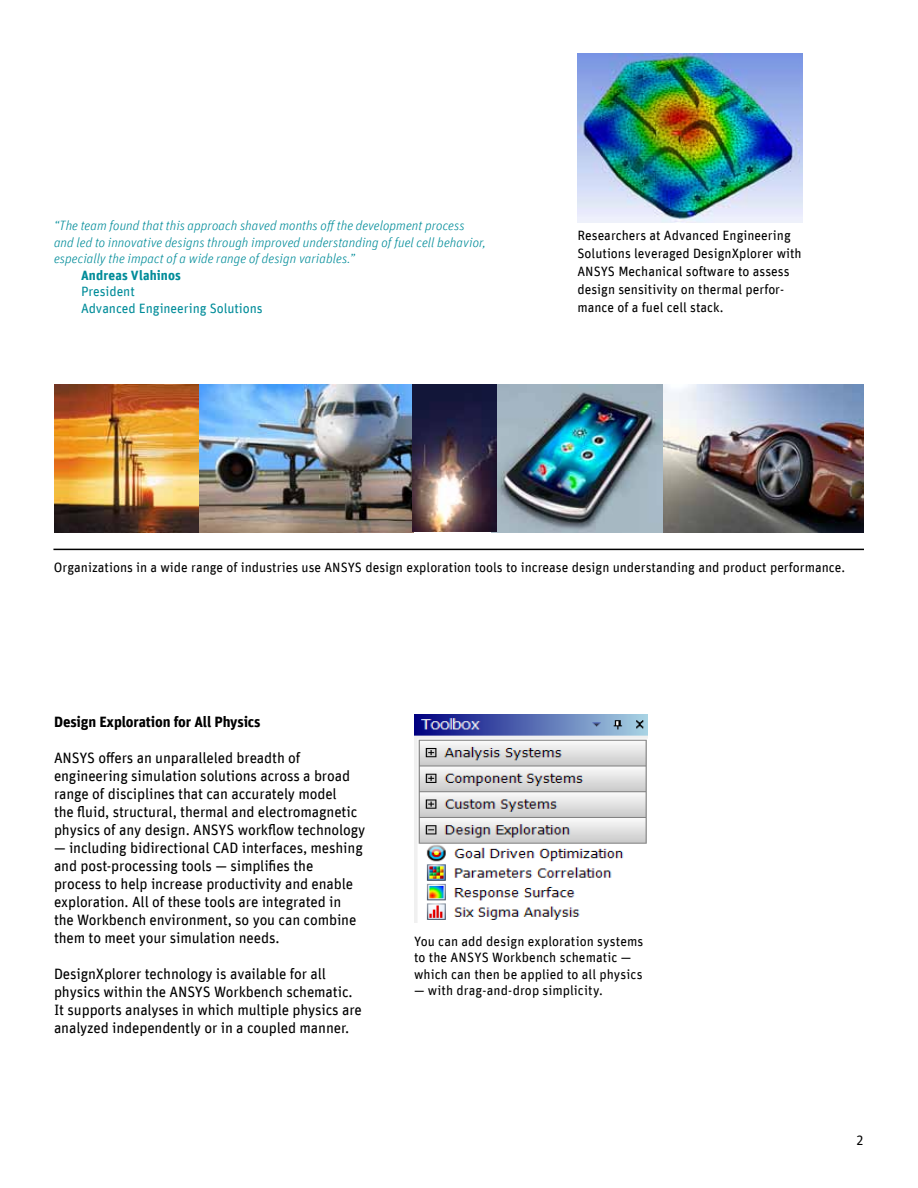
<style>
.page{position:relative;width:918px;height:1188px;background:#fff}
.page>*{position:absolute;margin:0;border:0;box-sizing:border-box;transform-origin:0 0}
.t1{font:15px/18px "Unit Offc Pro";letter-spacing:-.01em;color:#000}
.t2{font:700 15px "Unit Offc Pro";letter-spacing:-.01em;color:#000}
.t3{font:13.5px/18px "Unit Offc Pro";color:#000}
.t4{font:italic 300 13.5px/16.5px "Unit Offc Pro";color:#008c99}
.t5{font:13.5px/16.5px "Unit Offc Pro";letter-spacing:-.005em;color:#008c99}
.t6{font:700 13.5px "Unit Offc Pro";letter-spacing:.01em;color:#008c99}
</style>
<div class="page">
<hr style="left:53px;top:549px;width:811px;height:1px;background:#000">
<img style="left:577px;top:54px;width:226px;height:168px">
<img style="left:54px;top:384px;width:438px;height:148px">
<img style="left:492px;top:384px;width:372px;height:149px">
<img style="left:414px;top:715px;width:234px;height:207px">
<p class="t4" style="left:54px;top:217px;width:434px">“The team found that this approach shaved months off the development process and led to innovative designs through improved understanding of fuel cell behavior, especially the impact of a wide range of design variables.”</p>
<p class="t6" style="left:81px;top:265px;width:102px">Andreas Vlahinos</p>
<p class="t5" style="left:81px;top:282px;width:183px">President<br>Advanced Engineering Solutions</p>
<p class="t3" style="left:577px;top:225px;width:226px">Researchers at Advanced Engineering Solutions leveraged DesignXplorer with ANSYS Mechanical software to assess design sensitivity on thermal perfor&shy;mance of a fuel cell stack.</p>
<p class="t3" style="left:54px;top:558px;width:793px">Organizations in a wide range of industries use ANSYS design exploration tools to increase design understanding and product performance.</p>
<p class="t2" style="left:54px;top:711px;width:208px">Design Exploration for All Physics</p>
<p class="t1" style="left:54px;top:748px;width:313px">ANSYS offers an unparalleled breadth of engineering simulation solutions across a broad range of disciplines that can accurately model<br>the fluid, structural, thermal and electromagnetic physics of any design. ANSYS workflow technology</p>
<p class="t1" style="left:54px;top:838px;width:310px">— including bidirectional CAD interfaces, meshing and post-processing tools — simplifies the process to help increase productivity and enable exploration. All of these tools are integrated in the Workbench environment, so you can combine them to meet your simulation needs.</p>
<p class="t1" style="left:54px;top:964px;width:309px">DesignXplorer technology is available for all physics within the ANSYS Workbench schematic.<br>It supports analyses in which multiple physics are analyzed independently or in a coupled manner.</p>
<p class="t3" style="left:414px;top:932px;width:231px;line-height:16.5px">You can add design exploration systems to the ANSYS Workbench schematic — which can then be applied to all physics</p>
<p class="t3" style="left:414px;top:981px;width:190px">— with drag-and-drop simplicity.</p>
<p class="t3" style="left:856px;top:1130px;width:9px">2</p>
</div>
